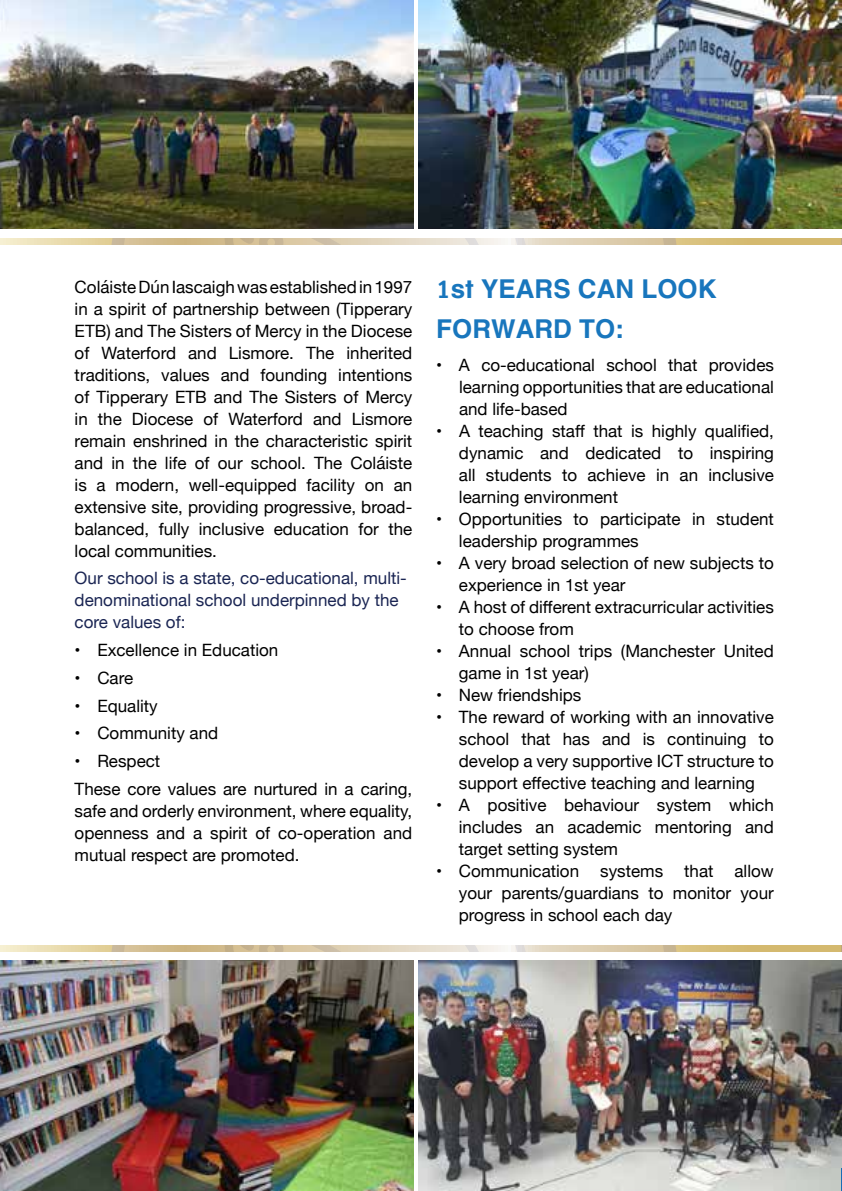
<style>
.page{position:relative;width:842px;height:1191px;background:#fff}
.page>*{position:absolute;margin:0;border:0;box-sizing:border-box;transform-origin:0 0}
.t1{font:700 26px/40px "Helvetica Textbook LT";color:#1876bd}
.t2{font:17px/22px "Helvetica Neue";color:#000;text-align:justify}
.t3{font:17px/22px "Helvetica Neue";color:#1a2553}
.s1{font-family:"Officina Serif"}
</style>
<div class="page">
<img style="left:0;top:0;width:414px;height:229px">
<img style="left:0;top:960px;width:414px;height:231px">
<img style="left:418px;top:0;width:423px;height:229px">
<img style="left:418px;top:960px;width:423px;height:231px">
<svg style="left:841px;top:1168px;width:1px;height:23px"></svg>
<svg style="left:0;top:238px;width:842px;height:7px"></svg>
<svg style="left:0;top:945px;width:842px;height:6px"></svg>
<p class="t2" style="left:75px;top:276px;width:339px">Coláiste Dún Iascaigh was established in 1997 in a spirit of partnership between (Tipperary ETB) and The Sisters of Mercy in the Diocese of Waterford and Lismore. The inherited traditions, values and founding intentions of Tipperary ETB and The Sisters of Mercy in the Diocese of Waterford and Lismore remain enshrined in the characteristic spirit and in the life of our school. The Coláiste is a modern, well-equipped facility on an extensive site, providing progressive, broad&shy;balanced, fully inclusive education for the local communities.</p>
<p class="t3" style="left:75px;top:568px;width:334px">Our school is a state, co-educational, multi&shy;denominational school underpinned by the core values of:</p>
<p class="t2" style="left:75px;top:640px;width:205px">• Excellence in Education</p>
<p class="t2" style="left:75px;top:667px;width:60px">• Care</p>
<p class="t2" style="left:75px;top:695px;width:85px">• Equality</p>
<p class="t2" style="left:75px;top:723px;width:145px">• Community and</p>
<p class="t2" style="left:75px;top:748px;width:339px;line-height:27.6px">• Respect<br>These core values are nurtured in a caring,</p>
<p class="t2" style="left:75px;top:800px;width:339px">safe and orderly environment, where equality, openness and a spirit of co-operation and mutual respect are promoted.</p>
<h1 class="t1" style="left:436px;top:268px;width:282px"><span class="s1">1</span>st YEARS CAN LOOK<br>FORWARD TO:</h1>
<p class="t2" style="left:459px;top:355px;width:316px;text-indent:-23px">• A co-educational school that provides learning opportunities that are educational and life-based</p>
<p class="t2" style="left:459px;top:421px;width:316px;text-indent:-23px">• A teaching staff that is highly qualified, dynamic and dedicated to inspiring all students to achieve in an inclusive learning environment</p>
<p class="t2" style="left:459px;top:509px;width:316px;text-indent:-23px">• Opportunities to participate in student leadership programmes</p>
<p class="t2" style="left:459px;top:553px;width:316px;text-indent:-23px">• A very broad selection of new subjects to experience in 1st year</p>
<p class="t2" style="left:459px;top:597px;width:316px;text-indent:-23px">• A host of different extracurricular activities to choose from</p>
<p class="t2" style="left:459px;top:641px;width:316px;text-indent:-23px">• Annual school trips (Manchester United game in 1st year)</p>
<p class="t2" style="left:436px;top:685px;width:147px">• New friendships</p>
<p class="t2" style="left:459px;top:707px;width:316px;text-indent:-23px">• The reward of working with an innovative school that has and is continuing to develop a very supportive ICT structure to support effective teaching and learning</p>
<p class="t2" style="left:459px;top:795px;width:316px;text-indent:-23px">• A positive behaviour system which includes an academic mentoring and target setting system</p>
<p class="t2" style="left:459px;top:861px;width:316px;text-indent:-23px">• Communication systems that allow your parents/guardians to monitor your progress in school each day</p>
</div>
